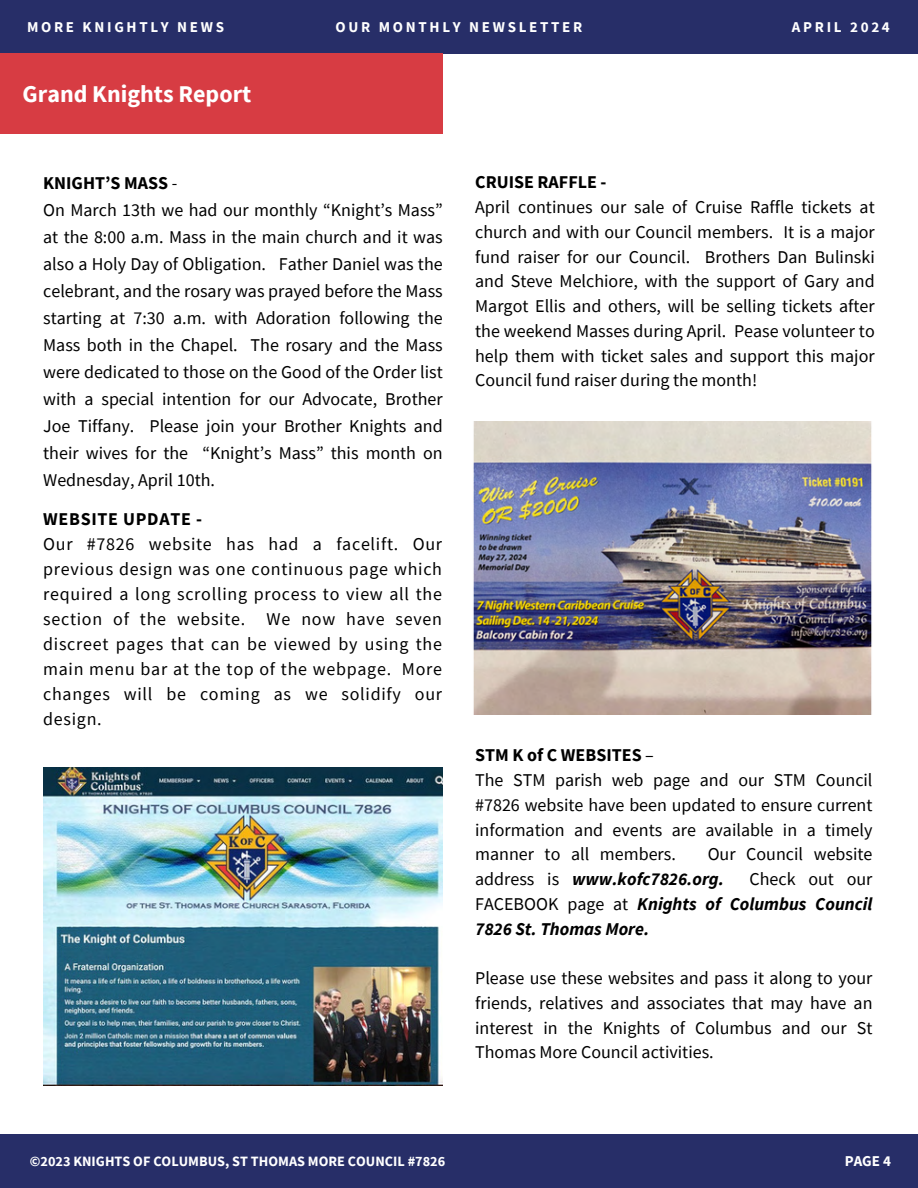
<style>
.page{position:relative;width:918px;height:1188px;background:#fff}
.page>*{position:absolute;margin:0;border:0;box-sizing:border-box;transform-origin:0 0}
.t1{font:700 24px "Source Sans Pro";color:#fff}
.t2{font:18px/24.8px "Source Sans Pro";color:#000}
.t3{font:18px/25px "Source Sans Pro";letter-spacing:.04em;color:#000}
.t4{font:italic 700 18px/24.8px "Source Sans Pro";color:#000;text-align:justify}
.t5{font:700 15px "Source Sans Pro";letter-spacing:.18em;color:#fff}
.t6{font:700 14.25px "Source Sans Pro";color:#fff}
.s1{font-weight:700}
.s2{font-weight:700;font-style:italic}
.s3{font-weight:400;font-style:normal}
</style>
<div class="page">
<div style="left:0;top:0;width:918px;height:53px;background:#272e68"></div>
<img style="left:473px;top:422px;width:399px;height:292px">
<div style="left:0;top:1135px;width:918px;height:53px;background:#272e68"></div>
<div style="left:0;top:53px;width:443px;height:81px;background:#d73c43"></div>
<img style="left:43px;top:767px;width:400px;height:319px">
<p class="t5" style="left:27px;top:17px;width:199px">MORE KNIGHTLY NEWS</p>
<p class="t5" style="left:336px;top:17px;width:248px">OUR MONTHLY NEWSLETTER</p>
<p class="t5" style="left:792px;top:17px;width:99px">APRIL 2024</p>
<p class="t1" style="left:22px;top:78px;width:230px">Grand Knights Report</p>
<h1 class="t2" style="left:43px;top:169px;width:401px;line-height:27px"><span class="s1">KNIGHT’S MASS</span> -<br>On March 13th we had our monthly “Knight’s Mass” at the 8:00 a.m. Mass in the main church and it was also a Holy Day of Obligation. Father Daniel was the celebrant, and the rosary was prayed before the Mass starting at 7:30 a.m. with Adoration following the Mass both in the Chapel. The rosary and the Mass were dedicated to those on the Good of the Order list with a special intention for our Advocate, Brother Joe Tiffany. Please join your Brother Knights and their wives for the “Knight’s Mass” this month on Wednesday, April 10th.</h1>
<h2 class="t2" style="left:475px;top:170px;width:401px"><span class="s1">CRUISE RAFFLE -<br></span>April continues our sale of Cruise Raffle tickets at church and with our Council members. It is a major fund raiser for our Council. Brothers Dan Bulinski and Steve Melchiore, with the support of Gary and Margot Ellis and others, will be selling tickets after the weekend Masses during April. Pease volunteer to help them with ticket sales and support this major Council fund raiser during the month!</h2>
<h2 class="t3" style="left:43px;top:506px;width:400px"><span class="s1">WEBSITE UPDATE -<br></span>Our #7826 website has had a facelift. Our previous design was one continuous page which required a long scrolling process to view all the section of the website. We now have seven discreet pages that can be viewed by using the main menu bar at the top of the webpage. More changes will be coming as we solidify our design.</h2>
<p class="t2" style="left:475px;top:743px;width:399px"><span class="s1">STM K of C WEBSITES</span> –<br>The STM parish web page and our STM Council #7826 website have been updated to ensure current information and events are available in a timely manner to all members.</p>
<p class="t2" style="left:475px;top:842px;width:399px;text-indent:232px">Our Council website address is <span class="s2">www.kofc7826.org.</span></p>
<p class="t4" style="left:475px;top:866px;width:399px;text-indent:274px"><span class="s3">Check out our FACEBOOK page at</span> Knights of Columbus Council 7826 St. Thomas More.</p>
<p class="t2" style="left:475px;top:965px;width:399px;text-align:justify">Please use these websites and pass it along to your friends, relatives and associates that may have an interest in the Knights of Columbus and our St Thomas More Council activities.</p>
<p class="t6" style="left:30px;top:1152px;width:417px">©2023 KNIGHTS OF COLUMBUS, ST THOMAS MORE COUNCIL #7826</p>
<h2 class="t5" style="left:845px;top:1152px;width:48px">PAGE 4</h2>
</div>
